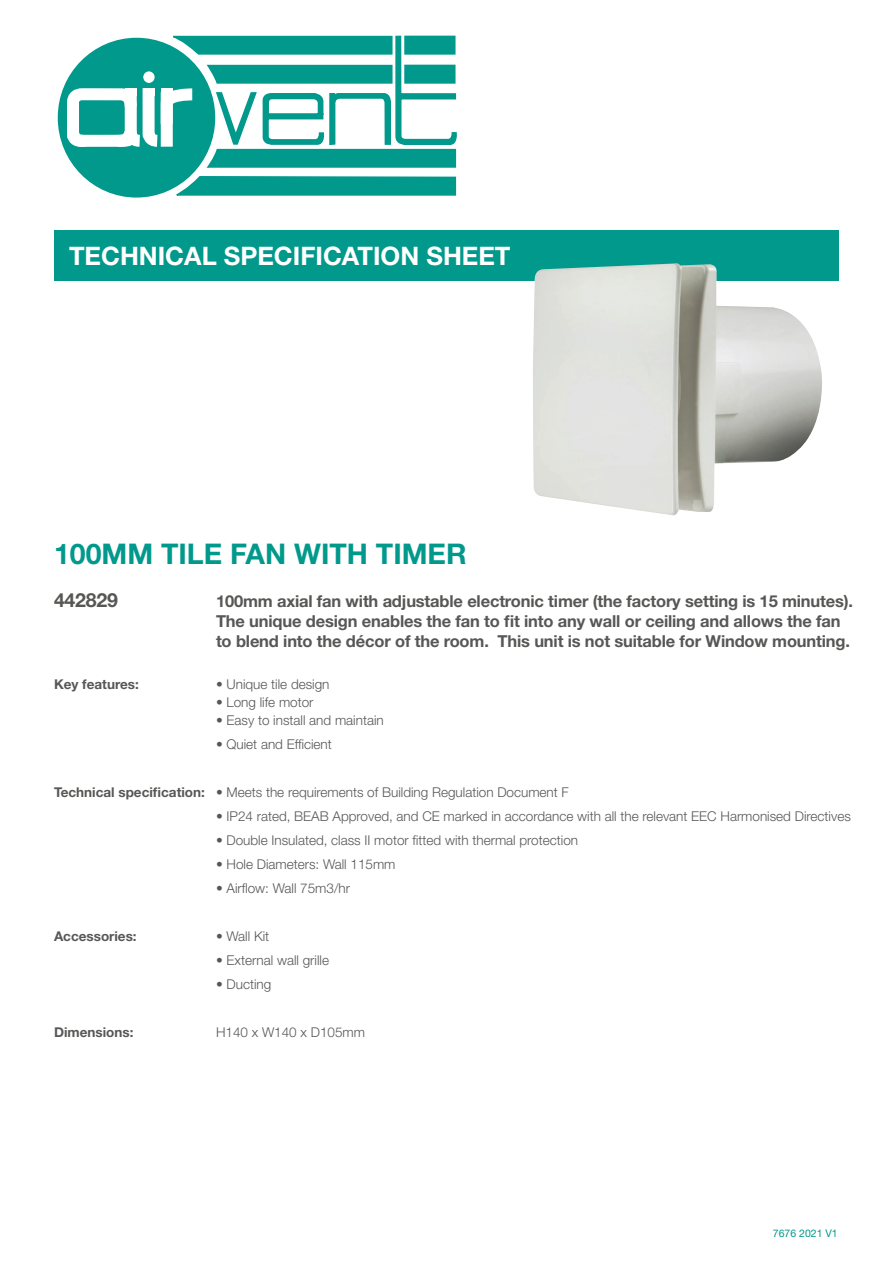
<style>
.page{position:relative;width:893px;height:1263px;background:#fff}
.page>*{position:absolute;margin:0;border:0;box-sizing:border-box;transform-origin:0 0}
.t1{font:700 28.5px "Helvetica Neue LT Std";color:#00998b}
.t2{font:700 25.5px "Helvetica Neue LT Std";color:#fff}
.t3{font:700 19.5px "Helvetica Neue LT Std";letter-spacing:-.01em;color:#575756}
.t4{font:700 16.5px/19.8px "Helvetica Neue LT Std";letter-spacing:-.01em;color:#575756}
.t5{font:300 13.5px "Helvetica Neue LT Std";color:#575756}
.t6{font:700 13.5px "Helvetica Neue LT Std";color:#575756}
.t7{font:10.5px "Helvetica Neue LT Std";color:#00998b}
.s1{font-weight:700}
</style>
<div class="page">
<div style="left:54px;top:230px;width:785px;height:51px;background:#00998b"></div>
<div style="left:58px;top:38px;width:156px;height:159px;background:#00998b;border-radius:50%"></div>
<svg style="left:175px;top:175px;width:282px;height:21px"></svg>
<svg style="left:61px;top:35px;width:396px;height:133px"></svg>
<img style="left:533px;top:263px;width:289px;height:253px">
<h2 class="t2" style="left:69px;top:240px;width:443px">TECHNICAL SPECIFICATION SHEET</h2>
<h1 class="t1" style="left:54px;top:536px;width:414px">100MM TILE FAN WITH TIMER</h1>
<h3 class="t3" style="left:54px;top:588px;width:66px">442829</h3>
<p class="t4" style="left:216px;top:591px;width:639px">100mm axial fan with adjustable electronic timer (the factory setting is 15 minutes).<br>The unique design enables the fan to fit into any wall or ceiling and allows the fan to blend into the décor of the room. This unit is not suitable for Window mounting.</p>
<p class="t6" style="left:54px;top:675px;width:86px">Key features:</p>
<p class="t5" style="left:216px;top:675px;width:115px"><span class="s1">•</span> Unique tile design</p>
<p class="t5" style="left:216px;top:693px;width:99px">• Long life motor</p>
<p class="t5" style="left:216px;top:711px;width:169px">• Easy to install and maintain</p>
<p class="t5" style="left:216px;top:735px;width:117px">• Quiet and Efficient</p>
<p class="t5" style="left:54px;top:783px;width:516px"><span class="s1">Technical specification: •</span> Meets the requirements of Building Regulation Document F</p>
<p class="t5" style="left:216px;top:807px;width:636px">• IP24 rated, BEAB Approved, and CE marked in accordance with all the relevant EEC Harmonised Directives</p>
<p class="t5" style="left:216px;top:831px;width:364px">• Double Insulated, class II motor fitted with thermal protection</p>
<p class="t5" style="left:216px;top:855px;width:181px">• Hole Diameters: Wall 115mm</p>
<p class="t5" style="left:216px;top:879px;width:136px">• Airflow: Wall 75m3/hr</p>
<p class="t6" style="left:54px;top:927px;width:84px">Accessories:</p>
<p class="t5" style="left:216px;top:927px;width:55px">• Wall Kit</p>
<p class="t5" style="left:216px;top:951px;width:115px">• External wall grille</p>
<p class="t5" style="left:216px;top:975px;width:57px">• Ducting</p>
<p class="t6" style="left:54px;top:1023px;width:81px">Dimensions:</p>
<p class="t5" style="left:216px;top:1023px;width:151px">H140 x W140 x D105mm</p>
<p class="t7" style="left:773px;top:1227px;width:66px">7676 2021 V1</p>
</div>
